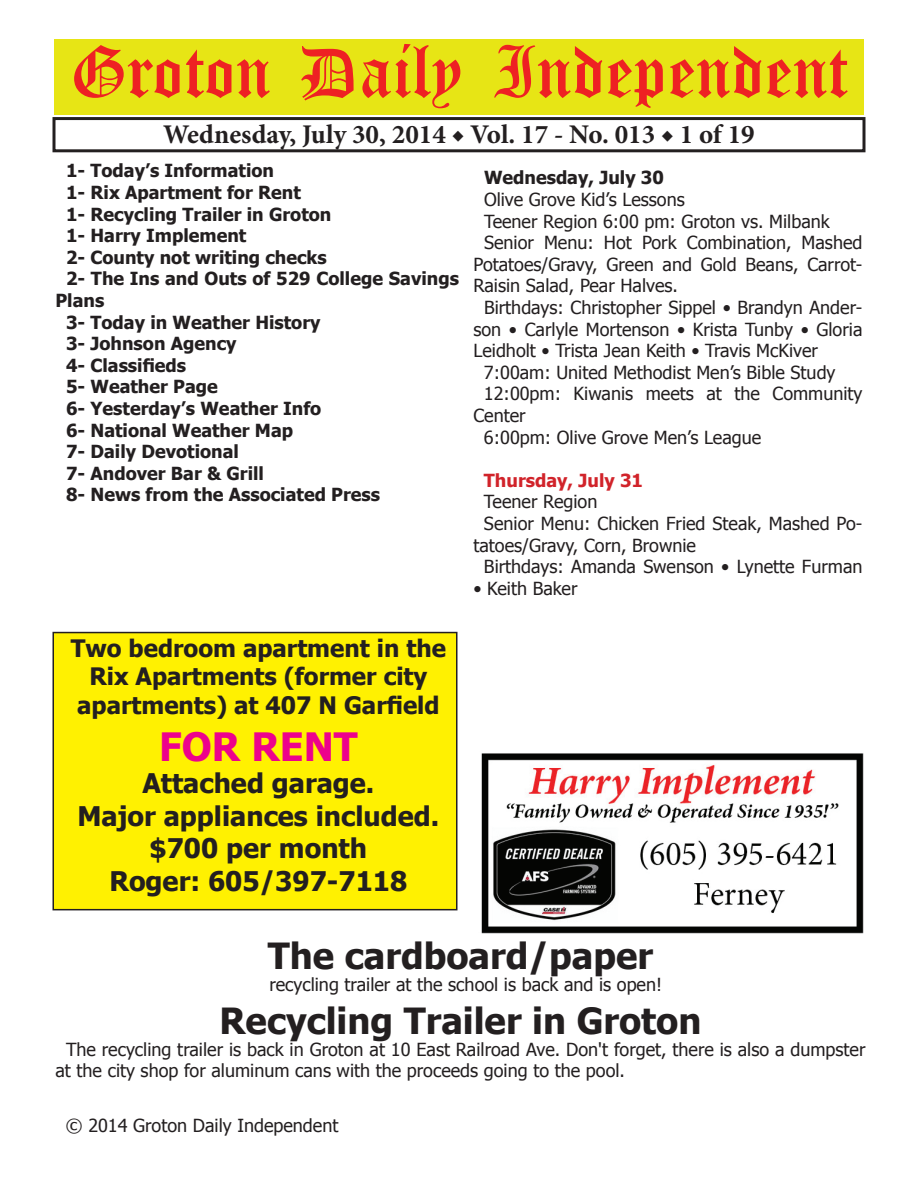
<style>
.page{position:relative;width:918px;height:1188px;background:#fff}
.page>*{position:absolute;margin:0;border:0;box-sizing:border-box;transform-origin:0 0}
.t1{font:54px "Old English Five";color:#ee2123}
.t2{font:700 39px "Tahoma";color:#ed028c}
.t3{font:700 36px "Tahoma";color:#231f20}
.t4{font:700 27px/32.4px "Tahoma";color:#231f20;text-align:center}
.t5{font:700 27px "Minion Pro";color:#231f20}
.t6{font:700 24px/28.8px "Tahoma";color:#231f20;text-align:center}
.t7{font:18px/21.6px "Tahoma";color:#231f20}
.t8{font:700 18px "Tahoma";color:#231f20}
.t9{font:700 18px "Tahoma";color:#d1232a}
</style>
<div class="page">
<div style="left:52px;top:117px;width:814px;height:35px;border:3px solid #231f20"></div>
<div style="left:54px;top:40px;width:810px;height:75px;background:#e7e515"></div>
<div style="left:53px;top:633px;width:404px;height:277px;background:#fff101"></div>
<div style="left:52px;top:632px;width:406px;height:278px;border:2px solid #231f20"></div>
<img style="left:481px;top:753px;width:383px;height:180px">
<h1 class="t1" style="left:70px;top:47px;width:779px">Groton Daily Independent</h1>
<h3 class="t5" style="left:163px;top:116px;width:593px">Wednesday, July 30, 2014 ◆ Vol. 17 - No. 013 ◆ 1 of 19</h3>
<p class="t8" style="left:484px;top:165px;width:181px">Wednesday, July 30</p>
<p class="t7" style="left:484px;top:188px;width:202px">Olive Grove Kid’s Lessons</p>
<p class="t7" style="left:484px;top:209px;width:347px">Teener Region 6:00 pm: Groton vs. Milbank</p>
<p class="t7" style="left:484px;top:231px;width:380px">Senior Menu: Hot Pork Combination, Mashed</p>
<p class="t7" style="left:474px;top:253px;width:390px">Potatoes/Gravy, Green and Gold Beans, Carrot-</p>
<p class="t7" style="left:474px;top:274px;width:206px">Raisin Salad, Pear Halves.</p>
<p class="t7" style="left:484px;top:296px;width:380px">Birthdays: Christopher Sippel • Brandyn Ander-</p>
<p class="t7" style="left:473px;top:317px;width:390px">son • Carlyle Mortenson • Krista Tunby • Gloria</p>
<p class="t7" style="left:473px;top:339px;width:346px">Leidholt • Trista Jean Keith • Travis McKiver</p>
<p class="t7" style="left:484px;top:361px;width:353px">7:00am: United Methodist Men’s Bible Study</p>
<p class="t7" style="left:484px;top:382px;width:380px">12:00pm: Kiwanis meets at the Community</p>
<p class="t7" style="left:473px;top:404px;width:54px">Center</p>
<p class="t7" style="left:484px;top:425px;width:279px">6:00pm: Olive Grove Men’s League</p>
<p class="t9" style="left:484px;top:468px;width:161px">Thursday, July 31</p>
<p class="t7" style="left:484px;top:490px;width:115px">Teener Region</p>
<p class="t7" style="left:484px;top:512px;width:380px">Senior Menu: Chicken Fried Steak, Mashed Po-</p>
<p class="t7" style="left:473px;top:533px;width:224px">tatoes/Gravy, Corn, Brownie</p>
<p class="t7" style="left:484px;top:555px;width:380px">Birthdays: Amanda Swenson • Lynette Furman</p>
<p class="t7" style="left:473px;top:577px;width:106px">• Keith Baker</p>
<p class="t8" style="left:66px;top:158px;width:210px">1- Today’s Information</p>
<p class="t8" style="left:66px;top:180px;width:236px">1- Rix Apartment for Rent</p>
<p class="t8" style="left:66px;top:202px;width:267px">1- Recycling Trailer in Groton</p>
<p class="t8" style="left:66px;top:223px;width:182px">1- Harry Implement</p>
<p class="t8" style="left:66px;top:245px;width:262px">2- County not writing checks</p>
<p class="t8" style="left:66px;top:266px;width:394px">2- The Ins and Outs of 529 College Savings</p>
<p class="t8" style="left:56px;top:288px;width:50px">Plans</p>
<p class="t8" style="left:66px;top:310px;width:256px">3- Today in Weather History</p>
<p class="t8" style="left:66px;top:331px;width:172px">3- Johnson Agency</p>
<p class="t8" style="left:66px;top:353px;width:122px">4- Classifieds</p>
<p class="t8" style="left:66px;top:374px;width:153px">5- Weather Page</p>
<p class="t8" style="left:66px;top:396px;width:257px">6- Yesterday’s Weather Info</p>
<p class="t8" style="left:66px;top:418px;width:229px">6- National Weather Map</p>
<p class="t8" style="left:66px;top:439px;width:175px">7- Daily Devotional</p>
<p class="t8" style="left:66px;top:461px;width:200px">7- Andover Bar &amp; Grill</p>
<p class="t8" style="left:66px;top:482px;width:316px">8- News from the Associated Press</p>
<h3 class="t6" style="left:71px;top:632px;width:377px">Two bedroom apartment in the<br>Rix Apartments (former city apartments) at 407 N Garfield</h3>
<h2 class="t2" style="left:159px;top:719px;width:200px">FOR RENT</h2>
<h3 class="t4" style="left:77px;top:766px;width:363px">Attached garage.<br>Major appliances included. $700 per month<br>Roger: 605/397-7118</h3>
<h3 class="t3" style="left:268px;top:931px;width:387px">The cardboard/paper</h3>
<p class="t7" style="left:269px;top:973px;width:394px">recycling trailer at the school is back and is open!</p>
<h3 class="t3" style="left:220px;top:996px;width:484px">Recycling Trailer in Groton</h3>
<p class="t7" style="left:56px;top:1038px;width:811px;text-indent:10px">The recycling trailer is back in Groton at 10 East Railroad Ave. Don't forget, there is also a dumpster at the city shop for aluminum cans with the proceeds going to the pool.</p>
<p class="t7" style="left:66px;top:1114px;width:274px">© 2014 Groton Daily Independent</p>
</div>
